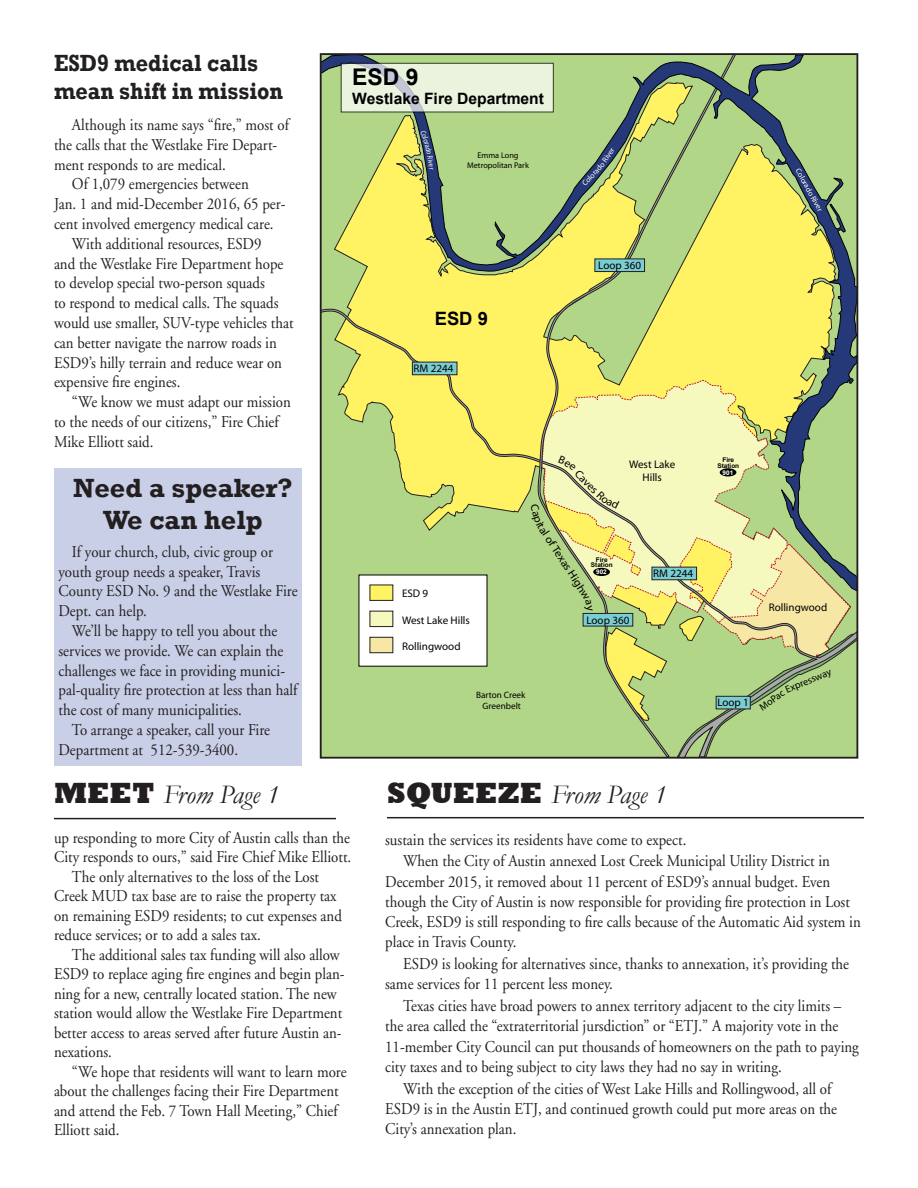
<style>
.page{position:relative;width:918px;height:1188px;background:#fff}
.page>*{position:absolute;margin:0;border:0;box-sizing:border-box;transform-origin:0 0}
.Paragraph_Style_1{font:italic 27px "Garamond";color:#231f20}
.t1{font:700 27px "Rockwell";color:#231f20}
.Paragraph_Style_2{font:700 24px "Rockwell";color:#231f20;scale:.9 1}
.t2{font:700 22.95px "Arial";color:#000}
.t3{font:700 18.45px "Arial";color:#000}
.Paragraph_Style_2-2{font:16.5px/19.8px "Adobe Garamond";color:#231f20;scale:.9 1}
.t4{font:700 15.6px "Arial";color:#000}
.t5{font:11.1px/13.2px "Myriad";color:#000;text-align:center}
.t6{font:11.1px "Myriad";color:#000;scale:1.06 1}
.t7{font:10.05px "Myriad";color:#000}
.t8{font:9.15px/11.1px "Myriad";color:#000;text-align:center}
.t9{font:8.25px/9.9px "Myriad";color:#000;text-align:center}
.t10{font:7.8px "Myriad";color:#fff;scale:.83 1}
.t11{font:7.65px "Myriad";color:#fff}
.t12{font:700 6.45px/5.6px "Arial";color:#000;text-align:center}
.t13{font:700 6.45px "Arial";color:#fff}
.s1{font-family:"Rockwell";font-weight:800;font-style:normal;font-size:30px}
</style>
<div class="page">
<hr style="left:54px;top:818px;width:282px;height:1px;background:#231f20">
<div style="left:54px;top:468px;width:248px;height:297px;background:#c8cfe6"></div>
<hr style="left:387px;top:817px;width:477px;height:1px;background:#231f20">
<svg style="left:323px;top:592px;width:532px;height:164px;background:#b6d388"></svg>
<svg style="left:538px;top:592px;width:198px;height:164px;background:#b7d180"></svg>
<svg style="left:319px;top:53px;width:536px;height:539px;background:#c8d37a"></svg>
<div style="left:359px;top:575px;width:128px;height:92px;background:#fff"></div>
<div style="left:593px;top:568px;width:17px;height:8px;background:#000;border-radius:50%"></div>
<svg style="left:341px;top:63px;width:213px;height:49px;background:#dfe9d5"></svg>
<div style="left:583px;top:613px;width:50px;height:13px;background:#7acdd0;border:1px solid #231f20"></div>
<div style="left:652px;top:567px;width:45px;height:13px;background:#7acdd0;border:1px solid #231f20"></div>
<div style="left:716px;top:696px;width:35px;height:13px;background:#7acdd0;border:1px solid #231f20"></div>
<div style="left:595px;top:259px;width:50px;height:13px;background:#7acdd0;border:1px solid #231f20"></div>
<div style="left:412px;top:362px;width:45px;height:13px;background:#7acdd0;border:1px solid #231f20"></div>
<div style="left:720px;top:468px;width:16px;height:8px;background:#000;border-radius:50%"></div>
<div style="left:370px;top:585px;width:23px;height:16px;background:#fff364;border:1px solid #231f20"></div>
<div style="left:370px;top:611px;width:23px;height:16px;background:#f5f9bd;border:1px solid #231f20"></div>
<div style="left:370px;top:637px;width:23px;height:16px;background:#f7e7a4;border:1px solid #231f20"></div>
<svg style="left:420px;top:130px;width:13px;height:30px"></svg>
<svg style="left:558px;top:455px;width:61px;height:54px;background:#ebeeb5"></svg>
<svg style="left:530px;top:504px;width:14px;height:22px"></svg>
<svg style="left:584px;top:599px;width:9px;height:12px"></svg>
<p class="Paragraph_Style_2" style="left:54px;top:48px;width:228px">ESD9 medical calls</p>
<p class="Paragraph_Style_2" style="left:54px;top:77px;width:256px">mean shift in mission</p>
<p class="Paragraph_Style_2-2" style="left:54px;top:115px;width:263px;text-indent:18px">Although its name says “fire,” most of the calls that the Westlake Fire Depart&shy;ment responds to are medical.</p>
<p class="Paragraph_Style_2-2" style="left:54px;top:175px;width:259px;text-indent:18px">Of 1,079 emergencies between<br>Jan. 1 and mid-December 2016, 65 per&shy;cent involved emergency medical care.</p>
<p class="Paragraph_Style_2-2" style="left:54px;top:234px;width:268px;text-indent:18px">With additional resources, ESD9<br>and the Westlake Fire Department hope to develop special two-person squads<br>to respond to medical calls. The squads would use smaller, SUV-type vehicles that can better navigate the narrow roads in ESD9’s hilly terrain and reduce wear on expensive fire engines.</p>
<p class="Paragraph_Style_2-2" style="left:54px;top:392px;width:265px;text-indent:18px">“We know we must adapt our mission to the needs of our citizens,” Fire Chief<br>Mike Elliott said.</p>
<p class="t1" style="left:73px;top:472px;width:221px">Need a speaker?</p>
<p class="t1" style="left:103px;top:504px;width:161px">We can help</p>
<p class="Paragraph_Style_2-2" style="left:58px;top:542px;width:267px;text-indent:13px">If your church, club, civic group or youth group needs a speaker, Travis<br>County ESD No. 9 and the Westlake Fire<br>Dept. can help.</p>
<p class="Paragraph_Style_2-2" style="left:58px;top:621px;width:267px;text-indent:13px">We’ll be happy to tell you about the services we provide. We can explain the challenges we face in providing munici&shy;pal-quality fire protection at less than half the cost of many municipalities.</p>
<p class="Paragraph_Style_2-2" style="left:58px;top:720px;width:237px;text-indent:13px">To arrange a speaker, call your Fire<br>Department at 512-539-3400.</p>
<p class="Paragraph_Style_1" style="left:54px;top:779px;width:227px"><span class="s1">MEET</span> From Page 1</p>
<p class="t2" style="left:352px;top:61px;width:68px">ESD 9</p>
<p class="t4" style="left:352px;top:88px;width:193px">Westlake Fire Department</p>
<p class="t11" style="left:601px;top:159px;width:18px;rotate:-56deg">River</p>
<p class="t9" style="left:467px;top:151px;width:63px">Emma Long<br>Metropolitan Park</p>
<p class="t10" style="left:434px;top:159px;width:14px;rotate:80deg">iver</p>
<p class="t11" style="left:581px;top:182px;width:31px;rotate:-48deg">Colorado</p>
<p class="t3" style="left:435px;top:305px;width:55px">ESD 9</p>
<p class="t5" style="left:414px;top:362px;width:41px">RM 2244</p>
<p class="t5" style="left:598px;top:259px;width:44px">Loop 360</p>
<p class="t11" style="left:801px;top:167px;width:49px;rotate:61deg">Colorado River</p>
<p class="t5" style="left:629px;top:458px;width:48px">West Lake<br>Hills</p>
<p class="t5" style="left:402px;top:587px;width:28px">ESD 9</p>
<p class="t5" style="left:402px;top:614px;width:69px">West Lake Hills</p>
<p class="t5" style="left:402px;top:640px;width:60px">Rollingwood</p>
<p class="t6" style="left:545px;top:521px;width:85px;rotate:57deg">tal of Texas Highw</p>
<p class="t12" style="left:591px;top:557px;width:23px">Fire<br>Station</p>
<p class="t13" style="left:596px;top:568px;width:12px">902</p>
<p class="t5" style="left:587px;top:614px;width:44px">Loop 360</p>
<p class="t8" style="left:476px;top:690px;width:51px">Barton Creek<br>Greenbelt</p>
<p class="t5" style="left:653px;top:567px;width:41px">RM 2244</p>
<p class="t12" style="left:717px;top:457px;width:23px">Fire<br>Station</p>
<p class="t13" style="left:723px;top:468px;width:12px">901</p>
<p class="t5" style="left:769px;top:601px;width:60px">Rollingwood</p>
<p class="t7" style="left:784px;top:685px;width:50px;rotate:-23deg">Expressway</p>
<p class="t5" style="left:717px;top:696px;width:33px">Loop 1</p>
<p class="t7" style="left:758px;top:704px;width:30px;rotate:-36deg">MoPac</p>
<p class="Paragraph_Style_1" style="left:387px;top:778px;width:281px"><span class="s1">SQUEEZE</span> From Page 1</p>
<p class="Paragraph_Style_2-2" style="left:54px;top:828px;width:332px">up responding to more City of Austin calls than the<br>City responds to ours,” said Fire Chief Mike Elliott.</p>
<p class="Paragraph_Style_2-2" style="left:54px;top:867px;width:321px;text-indent:18px">The only alternatives to the loss of the Lost Creek MUD tax base are to raise the property tax on remaining ESD9 residents; to cut expenses and reduce services; or to add a sales tax.</p>
<p class="Paragraph_Style_2-2" style="left:54px;top:945px;width:324px;text-indent:18px">The additional sales tax funding will also allow ESD9 to replace aging fire engines and begin plan&shy;ning for a new, centrally located station. The new station would allow the Westlake Fire Department better access to areas served after future Austin an&shy;nexations.</p>
<p class="Paragraph_Style_2-2" style="left:54px;top:1062px;width:327px;text-indent:18px">“We hope that residents will want to learn more about the challenges facing their Fire Department and attend the Feb. 7 Town Hall Meeting,” Chief Elliott said.</p>
<p class="Paragraph_Style_2-2" style="left:385px;top:830px;width:336px">sustain the services its residents have come to expect.</p>
<p class="Paragraph_Style_2-2" style="left:385px;top:851px;width:530px;line-height:20.2px;text-indent:18px">When the City of Austin annexed Lost Creek Municipal Utility District in December 2015, it removed about 11 percent of ESD9’s annual budget. Even though the City of Austin is now responsible for providing fire protection in Lost Creek, ESD9 is still responding to fire calls because of the Automatic Aid system in place in Travis County.</p>
<p class="Paragraph_Style_2-2" style="left:385px;top:954px;width:517px;line-height:20.2px;text-indent:18px">ESD9 is looking for alternatives since, thanks to annexation, it’s providing the same services for 11 percent less money.</p>
<p class="Paragraph_Style_2-2" style="left:385px;top:996px;width:528px;line-height:20.2px;text-indent:18px">Texas cities have broad powers to annex territory adjacent to the city limits – the area called the “extraterritorial jursdiction” or “ETJ.” A majority vote in the 11-member City Council can put thousands of homeowners on the path to paying city taxes and to being subject to city laws they had no say in writing.</p>
<p class="Paragraph_Style_2-2" style="left:385px;top:1079px;width:504px;line-height:20.2px;text-indent:18px">With the exception of the cities of West Lake Hills and Rollingwood, all of<br>ESD9 is in the Austin ETJ, and continued growth could put more areas on the<br>City’s annexation plan.</p>
</div>
